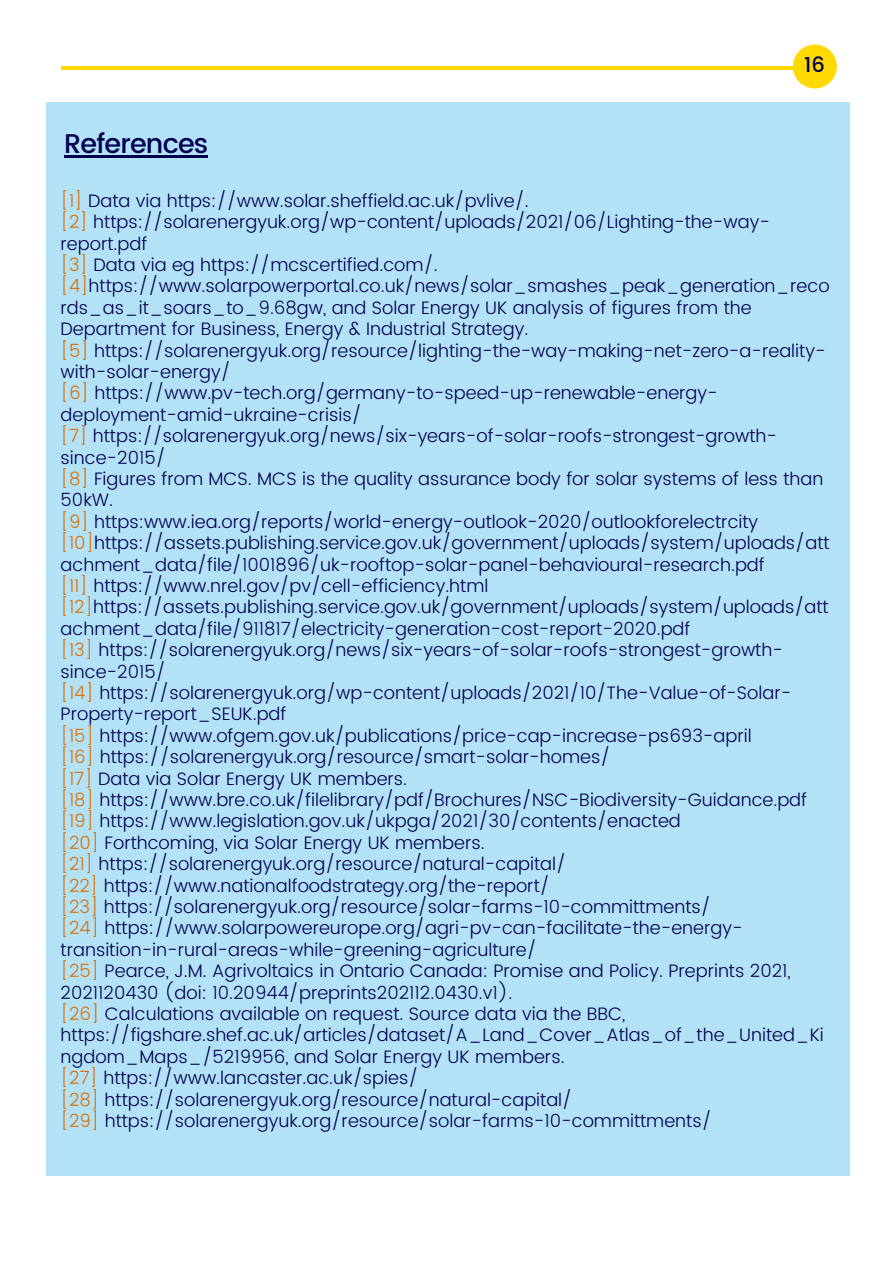
<style>
.page{position:relative;width:894px;height:1264px;background:#fff}
.page>*{position:absolute;margin:0;border:0;box-sizing:border-box;transform-origin:0 0}
.t1{font:500 27px "Poppins";letter-spacing:-.03em;color:#000051}
.t2{font:500 21px "Poppins";color:#000051}
.t3{font:300 18px/21.5px "Poppins";color:#000051}
.s1{color:#dc6d02}
</style>
<div class="page">
<hr style="left:61px;top:66px;width:771px;height:4px;background:#ffd900">
<div style="left:792px;top:45px;width:44px;height:43px;background:#ffd900;border-radius:50%"></div>
<div style="left:46px;top:102px;width:803px;height:1073px;background:#b3e2f7"></div>
<hr style="left:64px;top:155px;width:143px;height:3px;background:#000051">
<p class="t2" style="left:804px;top:52px;width:22px">16</p>
<p class="t1" style="left:64px;top:128px;width:146px">References</p>
<p class="t3" style="left:61px;top:190px;width:469px"><span class="s1">[1]</span> Data via https://www.solar.sheffield.ac.uk/pvlive/.</p>
<p class="t3" style="left:61px;top:211px;width:710px"><span class="s1">[2]</span> https://solarenergyuk.org/wp-content/uploads/2021/06/Lighting-the-way&shy;report.pdf</p>
<p class="t3" style="left:61px;top:254px;width:378px"><span class="s1">[3]</span> Data via eg https://mcscertified.com/.</p>
<p class="t3" style="left:61px;top:275px;width:770px"><span class="s1">[4]</span>https://www.solarpowerportal.co.uk/news/solar_smashes_peak_generation_reco rds_as_it_soars_to_9.68gw, and Solar Energy UK analysis of figures from the<br>Department for Business, Energy &amp; Industrial Strategy.</p>
<p class="t3" style="left:61px;top:339px;width:766px"><span class="s1">[5]</span> https://solarenergyuk.org/resource/lighting-the-way-making-net-zero-a-reality&shy;with-solar-energy/</p>
<p class="t3" style="left:61px;top:382px;width:658px"><span class="s1">[6]</span> https://www.pv-tech.org/germany-to-speed-up-renewable-energy&shy;deployment-amid-ukraine-crisis/</p>
<p class="t3" style="left:61px;top:425px;width:717px"><span class="s1">[7]</span> https://solarenergyuk.org/news/six-years-of-solar-roofs-strongest-growth&shy;since-2015/</p>
<p class="t3" style="left:61px;top:468px;width:764px"><span class="s1">[8]</span> Figures from MCS. MCS is the quality assurance body for solar systems of less than<br>50kW.</p>
<p class="t3" style="left:61px;top:511px;width:699px"><span class="s1">[9]</span> https:www.iea.org/reports/world-energy-outlook-2020/outlookforelectrcity</p>
<p class="t3" style="left:61px;top:532px;width:770px"><span class="s1">[10]</span>https://assets.publishing.service.gov.uk/government/uploads/system/uploads/att achment_data/file/1001896/uk-rooftop-solar-panel-behavioural-research.pdf</p>
<p class="t3" style="left:61px;top:575px;width:429px"><span class="s1">[11]</span> https://www.nrel.gov/pv/cell-efficiency.html</p>
<p class="t3" style="left:61px;top:596px;width:769px"><span class="s1">[12]</span>https://assets.publishing.service.gov.uk/government/uploads/system/uploads/att achment_data/file/911817/electricity-generation-cost-report-2020.pdf</p>
<p class="t3" style="left:61px;top:639px;width:723px"><span class="s1">[13]</span> https://solarenergyuk.org/news/six-years-of-solar-roofs-strongest-growth&shy;since-2015/</p>
<p class="t3" style="left:61px;top:682px;width:732px"><span class="s1">[14]</span> https://solarenergyuk.org/wp-content/uploads/2021/10/The-Value-of-Solar-<br>Property-report_SEUK.pdf</p>
<p class="t3" style="left:61px;top:725px;width:692px"><span class="s1">[15]</span> https://www.ofgem.gov.uk/publications/price-cap-increase-ps693-april</p>
<p class="t3" style="left:61px;top:746px;width:551px"><span class="s1">[16]</span> https://solarenergyuk.org/resource/smart-solar-homes/</p>
<p class="t3" style="left:61px;top:767px;width:348px"><span class="s1">[17]</span> Data via Solar Energy UK members.</p>
<p class="t3" style="left:61px;top:789px;width:747px"><span class="s1">[18]</span> https://www.bre.co.uk/filelibrary/pdf/Brochures/NSC-Biodiversity-Guidance.pdf</p>
<p class="t3" style="left:61px;top:810px;width:621px"><span class="s1">[19]</span> https://www.legislation.gov.uk/ukpga/2021/30/contents/enacted</p>
<p class="t3" style="left:61px;top:831px;width:425px"><span class="s1">[20]</span> Forthcoming, via Solar Energy UK members.</p>
<p class="t3" style="left:61px;top:853px;width:507px"><span class="s1">[21]</span> https://solarenergyuk.org/resource/natural-capital/</p>
<p class="t3" style="left:61px;top:874px;width:490px"><span class="s1">[22]</span> https://www.nationalfoodstrategy.org/the-report/</p>
<p class="t3" style="left:61px;top:896px;width:651px"><span class="s1">[23]</span> https://solarenergyuk.org/resource/solar-farms-10-committments/</p>
<p class="t3" style="left:61px;top:917px;width:683px"><span class="s1">[24]</span> https://www.solarpowereurope.org/agri-pv-can-facilitate-the-energy&shy;transition-in-rural-areas-while-greening-agriculture/</p>
<p class="t3" style="left:61px;top:960px;width:731px"><span class="s1">[25]</span> Pearce, J.M. Agrivoltaics in Ontario Canada: Promise and Policy. Preprints 2021,<br>2021120430 (doi: 10.20944/preprints202112.0430.v1).</p>
<p class="t3" style="left:61px;top:1003px;width:764px"><span class="s1">[26]</span> Calculations available on request. Source data via the BBC, https://figshare.shef.ac.uk/articles/dataset/A_Land_Cover_Atlas_of_the_United_Ki ngdom_Maps_/5219956, and Solar Energy UK members.</p>
<p class="t3" style="left:61px;top:1067px;width:359px"><span class="s1">[27]</span> https://www.lancaster.ac.uk/spies/</p>
<p class="t3" style="left:61px;top:1088px;width:513px"><span class="s1">[28]</span> https://solarenergyuk.org/resource/natural-capital/</p>
<p class="t3" style="left:61px;top:1110px;width:652px"><span class="s1">[29]</span> https://solarenergyuk.org/resource/solar-farms-10-committments/</p>
</div>
